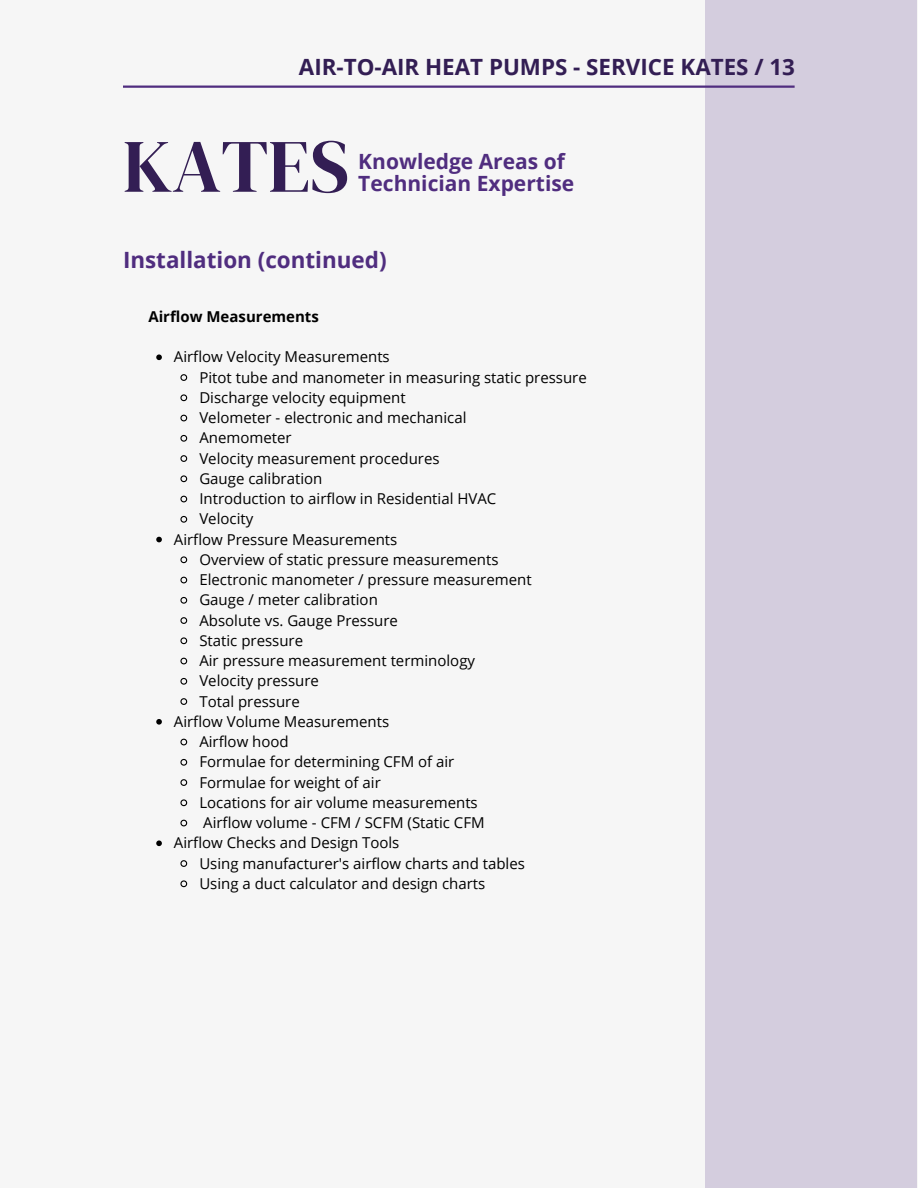
<style>
.page{position:relative;width:918px;height:1188px;background:#f6f6f6}
.page>*{position:absolute;margin:0;border:0;box-sizing:border-box;transform-origin:0 0}
.t1{font:75.3px "DM Serif Display";color:#331e54}
.t2{font:700 22.5px "Open Sans";color:#502d7f}
.t3{font:700 22.35px "Open Sans";color:#331e54}
.t4{font:700 21px/21.3px "Open Sans";color:#502d7f}
.t5{font:15px "Open Sans";color:#000}
.t6{font:700 15px "Open Sans";color:#000}
</style>
<div class="page">
<div style="left:706px;top:0;width:210px;height:1188px;background:#d4cdde"></div>
<hr style="left:123px;top:86px;width:672px;height:2px;background:#502d7f">
<svg style="left:156px;top:354px;width:6px;height:6px"></svg>
<svg style="left:180px;top:374px;width:8px;height:7px"></svg>
<svg style="left:180px;top:394px;width:8px;height:8px"></svg>
<svg style="left:180px;top:414px;width:8px;height:8px"></svg>
<svg style="left:180px;top:434px;width:8px;height:8px"></svg>
<svg style="left:180px;top:455px;width:8px;height:7px"></svg>
<svg style="left:180px;top:475px;width:8px;height:8px"></svg>
<svg style="left:180px;top:495px;width:8px;height:8px"></svg>
<svg style="left:180px;top:515px;width:8px;height:8px"></svg>
<svg style="left:156px;top:537px;width:6px;height:5px"></svg>
<svg style="left:180px;top:556px;width:8px;height:8px"></svg>
<svg style="left:180px;top:576px;width:8px;height:8px"></svg>
<svg style="left:180px;top:596px;width:8px;height:8px"></svg>
<svg style="left:180px;top:617px;width:8px;height:7px"></svg>
<svg style="left:180px;top:637px;width:8px;height:8px"></svg>
<svg style="left:180px;top:657px;width:8px;height:8px"></svg>
<svg style="left:180px;top:677px;width:8px;height:8px"></svg>
<svg style="left:180px;top:698px;width:8px;height:7px"></svg>
<svg style="left:156px;top:719px;width:6px;height:6px"></svg>
<svg style="left:180px;top:738px;width:8px;height:8px"></svg>
<svg style="left:180px;top:758px;width:8px;height:8px"></svg>
<svg style="left:180px;top:779px;width:8px;height:7px"></svg>
<svg style="left:180px;top:799px;width:8px;height:8px"></svg>
<svg style="left:180px;top:819px;width:8px;height:8px"></svg>
<svg style="left:156px;top:840px;width:6px;height:6px"></svg>
<svg style="left:180px;top:860px;width:8px;height:7px"></svg>
<svg style="left:180px;top:880px;width:8px;height:8px"></svg>
<h3 class="t3" style="left:299px;top:51px;width:498px">AIR-TO-AIR HEAT PUMPS - SERVICE KATES / 13</h3>
<h1 class="t1" style="left:123px;top:114px;width:228px">KATES</h1>
<h3 class="t4" style="left:358px;top:150px;width:217px">Knowledge Areas of<br>Technician Expertise</h3>
<h2 class="t2" style="left:123px;top:244px;width:265px">Installation (continued)</h2>
<p class="t6" style="left:148px;top:306px;width:172px">Airflow Measurements</p>
<p class="t5" style="left:174px;top:346px;width:217px">Airflow Velocity Measurements</p>
<p class="t5" style="left:199px;top:367px;width:389px">Pitot tube and manometer in measuring static pressure</p>
<p class="t5" style="left:199px;top:387px;width:208px">Discharge velocity equipment</p>
<p class="t5" style="left:199px;top:407px;width:269px">Velometer - electronic and mechanical</p>
<p class="t5" style="left:199px;top:427px;width:94px">Anemometer</p>
<p class="t5" style="left:199px;top:448px;width:242px">Velocity measurement procedures</p>
<p class="t5" style="left:199px;top:468px;width:125px">Gauge calibration</p>
<p class="t5" style="left:199px;top:488px;width:298px">Introduction to airflow in Residential HVAC</p>
<p class="t5" style="left:199px;top:508px;width:55px">Velocity</p>
<p class="t5" style="left:174px;top:529px;width:225px">Airflow Pressure Measurements</p>
<p class="t5" style="left:199px;top:549px;width:301px">Overview of static pressure measurements</p>
<p class="t5" style="left:199px;top:569px;width:334px">Electronic manometer / pressure measurement</p>
<p class="t5" style="left:199px;top:589px;width:180px">Gauge / meter calibration</p>
<p class="t5" style="left:199px;top:610px;width:200px">Absolute vs. Gauge Pressure</p>
<p class="t5" style="left:199px;top:630px;width:105px">Static pressure</p>
<p class="t5" style="left:199px;top:650px;width:277px">Air pressure measurement terminology</p>
<p class="t5" style="left:199px;top:670px;width:121px">Velocity pressure</p>
<p class="t5" style="left:199px;top:691px;width:102px">Total pressure</p>
<p class="t5" style="left:174px;top:711px;width:217px">Airflow Volume Measurements</p>
<p class="t5" style="left:199px;top:731px;width:91px">Airflow hood</p>
<p class="t5" style="left:199px;top:751px;width:257px">Formulae for determining CFM of air</p>
<p class="t5" style="left:199px;top:772px;width:183px">Formulae for weight of air</p>
<p class="t5" style="left:199px;top:792px;width:280px">Locations for air volume measurements</p>
<p class="t5" style="left:203px;top:812px;width:283px">Airflow volume - CFM / SCFM (Static CFM</p>
<p class="t5" style="left:174px;top:832px;width:227px">Airflow Checks and Design Tools</p>
<p class="t5" style="left:199px;top:853px;width:327px">Using manufacturer's airflow charts and tables</p>
<p class="t5" style="left:199px;top:873px;width:287px">Using a duct calculator and design charts</p>
</div>
